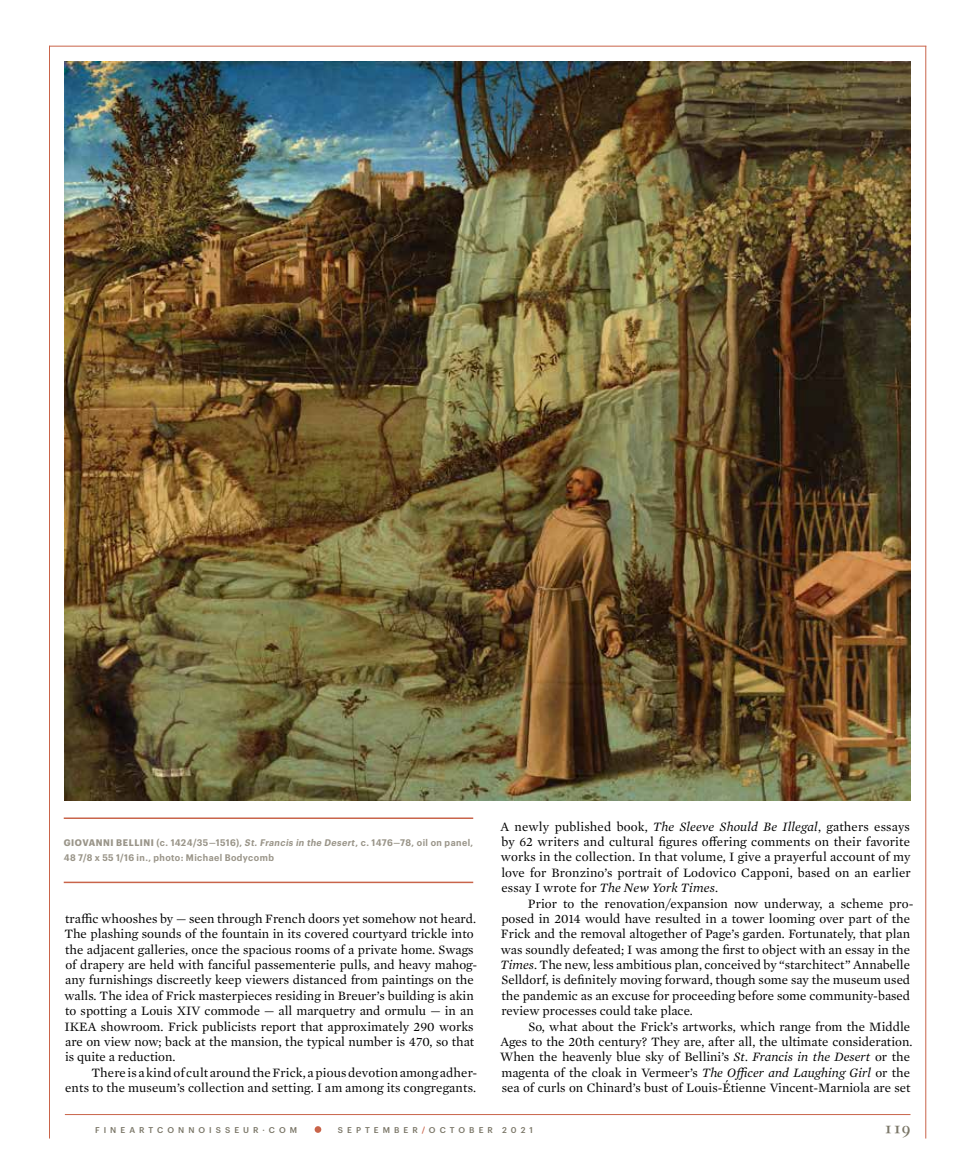
<style>
.page{position:relative;width:972px;height:1175px;background:#fff}
.page>*{position:absolute;margin:0;border:0;box-sizing:border-box;transform-origin:0 0}
.t1{font:700 16.5px "Caslon Classico";color:#7a7667}
.t2{font:13.05px/15.3px "Mercury Text G1";color:#000}
.t3{font:600 9.3px/15.3px "Graphik Narrow";letter-spacing:.045em;color:#9a9589}
.t4{font:500 8.25px "Graphik";letter-spacing:.49em;color:#7a7667}
.s1{font-weight:700}
.s2{font-style:italic}
.s3{color:#c9644a}
</style>
<div class="page">
<hr style="left:65px;top:1114px;width:845px;height:1px;background:#c9644a">
<hr style="left:50px;top:46px;width:876px;height:1px;background:#c9644a">
<hr style="left:49px;top:46px;width:1px;height:1092px;background:#c9644a">
<hr style="left:925px;top:46px;width:1px;height:1092px;background:#c9644a">
<svg style="left:315px;top:1126px;width:6px;height:6px"></svg>
<img style="left:65px;top:62px;width:845px;height:738px">
<hr style="left:64px;top:817px;width:409px;height:2px;background:#c9644a">
<hr style="left:64px;top:881px;width:409px;height:2px;background:#c9644a">
<p class="t3" style="left:64px;top:834px;width:411px"><span class="s1">GIOVANNI BELLINI</span> (c. 1424/35–1516), <span class="s2">St. Francis in the Desert</span>, c. 1476–78, oil on panel,<br>48 7/8 x 55 1/16 in., photo: Michael Bodycomb</p>
<p class="t2" style="left:64px;top:910px;width:415px">traffic whooshes by — seen through French doors yet somehow not heard.<br>The plashing sounds of the fountain in its covered courtyard trickle into the adjacent galleries, once the spacious rooms of a private home. Swags of drapery are held with fanciful passementerie pulls, and heavy mahog&shy;any furnishings discreetly keep viewers distanced from paintings on the walls. The idea of Frick masterpieces residing in Breuer’s building is akin to spotting a Louis XIV commode — all marquetry and ormulu — in an IKEA showroom. Frick publicists report that approximately 290 works are on view now; back at the mansion, the typical number is 470, so that is quite a reduction.</p>
<p class="t2" style="left:65px;top:1064px;width:414px;text-align:right">There is a kind of cult around the Frick, a pious devotion among adher&shy;ents to the museum’s collection and setting. I am among its congregants.</p>
<p class="t2" style="left:500px;top:818px;width:412px;text-align:justify">A newly published book, <span class="s2">The Sleeve Should Be Illegal</span>, gathers essays by 62 writers and cultural figures offering comments on their favorite works in the collection. In that volume, I give a prayerful account of my love for Bronzino’s portrait of Lodovico Capponi, based on an earlier essay I wrote for <span class="s2">The New York Times</span>.</p>
<p class="t2" style="left:501px;top:894px;width:415px;text-indent:27px">Prior to the renovation/expansion now underway, a scheme pro&shy;posed in 2014 would have resulted in a tower looming over part of the Frick and the removal altogether of Page’s garden. Fortunately, that plan was soundly defeated; I was among the first to object with an essay in the <span class="s2">Times</span>. The new, less ambitious plan, conceived by “starchitect” Annabelle Selldorf, is definitely moving forward, though some say the museum used the pandemic as an excuse for proceeding before some community-based review processes could take place.</p>
<p class="t2" style="left:500px;top:1017px;width:414px;text-indent:28px">So, what about the Frick’s artworks, which range from the Middle Ages to the 20th century? They are, after all, the ultimate consideration.<br>When the heavenly blue sky of Bellini’s <span class="s2">St. Francis in the Desert</span> or the magenta of the cloak in Vermeer’s <span class="s2">The Officer and Laughing Girl</span> or the sea of curls on Chinard’s bust of Louis-Étienne Vincent-Marniola are set</p>
<p class="t4" style="left:95px;top:1124px;width:204px">FINEARTCONNOISSEUR·COM</p>
<p class="t4" style="left:338px;top:1124px;width:196px">SEPTEMBER<span class="s3">/</span>OCTOBER 2021</p>
<p class="t1" style="left:884px;top:1117px;width:28px">119</p>
</div>
